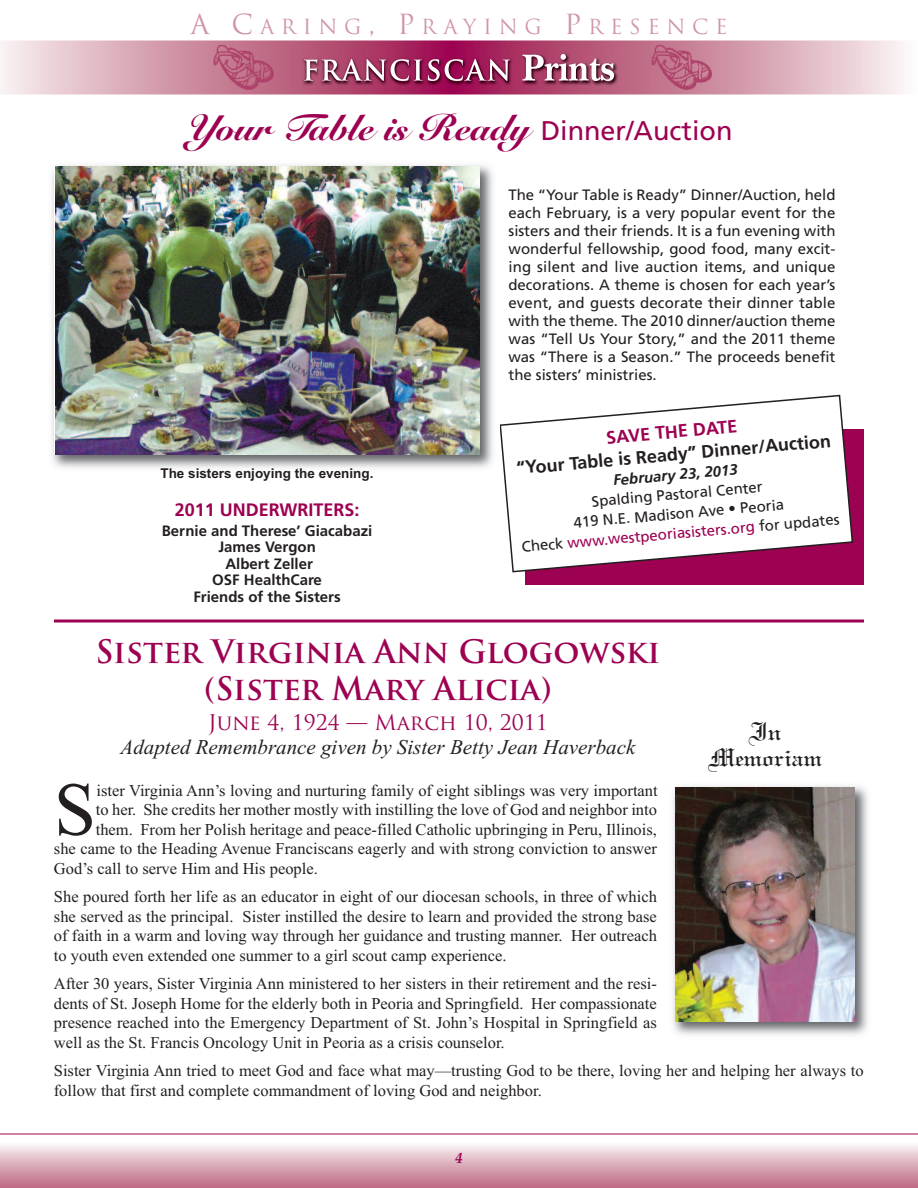
<style>
.page{position:relative;width:918px;height:1188px;background:#fff}
.page>*{position:absolute;margin:0;border:0;box-sizing:border-box;transform-origin:0 0}
.t1{font:75.3px "Times New Roman";color:#231f20}
.t2{font:900 36px "Snell Roundhand";color:#9d0151}
.t3{font:700 31.5px/37.8px "Trajan Pro";color:#9d0151;text-align:center}
.t4{font:27px/25.5px "Linotext";color:#231f20;text-align:center}
.t5{font:italic 21px "Times New Roman";color:#231f20}
.t6{font:21px "Trajan Pro";color:#9d0151}
.t7{font:20.25px "Trajan Pro";letter-spacing:.335em;color:#d095a6}
.t8{font:700 18px "Frutiger";color:#231f20}
.t9{font:700 18px "Frutiger";color:#9d0151}
.t10{font:16.5px/19.5px "Times New Roman";color:#231f20;text-align:justify}
.t11{font:15px/18px "Frutiger";color:#231f20;text-align:justify}
.t12{font:700 15px/16.5px "Frutiger";color:#231f20;text-align:center}
.t13{font:italic 700 15px "Frutiger";color:#231f20}
.t14{font:italic 700 15px "Palatino";color:#9d0151}
.t15{font:700 13.5px "Arial";color:#231f20}
.s1{font-size:27px}
.s2{font-family:"Frutiger";font-weight:400;font-size:27px}
.s3{color:#9d0151}
</style>
<div class="page">
<img style="left:0;top:40px;width:904px;height:54px">
<img style="left:299px;top:49px;width:324px;height:41px">
<svg style="left:304px;top:54px;width:310px;height:27px"></svg>
<img style="left:214px;top:45px;width:60px;height:45px">
<img style="left:652px;top:45px;width:60px;height:45px">
<hr style="left:0;top:1134px;width:918px;height:1px;background:#9d0151">
<div style="left:526px;top:429px;width:338px;height:156px;background:#9d0151"></div>
<img style="left:673px;top:786px;width:195px;height:249px">
<img style="left:675px;top:788px;width:180px;height:234px">
<svg style="left:500px;top:394px;width:353px;height:179px"></svg>
<img style="left:52px;top:165px;width:441px;height:303px">
<img style="left:55px;top:166px;width:425px;height:288px">
<hr style="left:54px;top:620px;width:810px;height:2px;background:#9d0151">
<p class="t7" style="left:190px;top:19px;width:539px"><span class="s1">A C</span>ARING<span class="s1">, P</span>RAYING <span class="s1">P</span>RESENCE</p>
<h2 class="t2" style="left:186px;top:106px;width:548px">Your Table is Ready <span class="s2">Dinner/Auction</span></h2>
<p class="t11" style="left:508px;top:187px;width:329px">The “Your Table is Ready” Dinner/Auction, held each February, is a very popular event for the sisters and their friends. It is a fun evening with wonderful fellowship, good food, many excit&shy;ing silent and live auction items, and unique decorations. A theme is chosen for each year’s event, and guests decorate their dinner table with the theme. The 2010 dinner/auction theme was “Tell Us Your Story,” and the 2011 theme was “There is a Season.” The proceeds benefit the sisters’ ministries.</p>
<p class="t15" style="left:160px;top:465px;width:215px">The sisters enjoying the evening.</p>
<p class="t9" style="left:175px;top:502px;width:186px">2011 UNDERWRITERS:</p>
<p class="t12" style="left:162px;top:523px;width:212px">Bernie and Therese’ Giacabazi<br>James Vergon<br>Albert Zeller<br>OSF HealthCare<br>Friends of the Sisters</p>
<p class="t9" style="left:606px;top:430px;width:133px;rotate:-5deg">SAVE THE DATE</p>
<p class="t8" style="left:516px;top:461px;width:317px;rotate:-5deg">“Your Table is Ready” Dinner/Auction</p>
<p class="t13" style="left:613px;top:474px;width:126px;rotate:-5deg">February 23, 2013</p>
<p class="t11" style="left:518px;top:499px;width:320px;line-height:19.5px;text-align:center;rotate:-5deg">Spalding Pastoral Center<br>419 N.E. Madison Ave • Peoria<br>Check <span class="s3">www.westpeoriasisters.org</span> for updates</p>
<h3 class="t3" style="left:96px;top:636px;width:566px">Sister Virginia Ann Glogowski (Sister Mary Alicia)</h3>
<p class="t6" style="left:208px;top:715px;width:341px">June 4, 1924 — March 10, 2011</p>
<p class="t5" style="left:121px;top:735px;width:516px">Adapted Remembrance given by Sister Betty Jean Haverback</p>
<h3 class="t4" style="left:708px;top:722px;width:115px">In<br>Memoriam</h3>
<h1 class="t1" style="left:54px;top:765px;width:43px">S</h1>
<p class="t10" style="left:97px;top:780px;width:563px">ister Virginia Ann’s loving and nurturing family of eight siblings was very important</p>
<p class="t10" style="left:96px;top:800px;width:563px">to her. She credits her mother mostly with instilling the love of God and neighbor into</p>
<p class="t10" style="left:96px;top:819px;width:563px">them. From her Polish heritage and peace-filled Catholic upbringing in Peru, Illinois,</p>
<p class="t10" style="left:54px;top:839px;width:604px">she came to the Heading Avenue Franciscans eagerly and with strong conviction to answer</p>
<p class="t10" style="left:54px;top:858px;width:265px">God’s call to serve Him and His people.</p>
<p class="t10" style="left:54px;top:887px;width:605px">She poured forth her life as an educator in eight of our diocesan schools, in three of which she served as the principal. Sister instilled the desire to learn and provided the strong base of faith in a warm and loving way through her guidance and trusting manner. Her outreach to youth even extended one summer to a girl scout camp experience.</p>
<p class="t10" style="left:54px;top:974px;width:605px">After 30 years, Sister Virginia Ann ministered to her sisters in their retirement and the resi&shy;dents of St. Joseph Home for the elderly both in Peoria and Springfield. Her compassionate presence reached into the Emergency Department of St. John’s Hospital in Springfield as well as the St. Francis Oncology Unit in Peoria as a crisis counselor.</p>
<p class="t10" style="left:54px;top:1061px;width:811px">Sister Virginia Ann tried to meet God and face what may—trusting God to be there, loving her and helping her always to follow that first and complete commandment of loving God and neighbor.</p>
<p class="t14" style="left:455px;top:1152px;width:9px">4</p>
</div>
